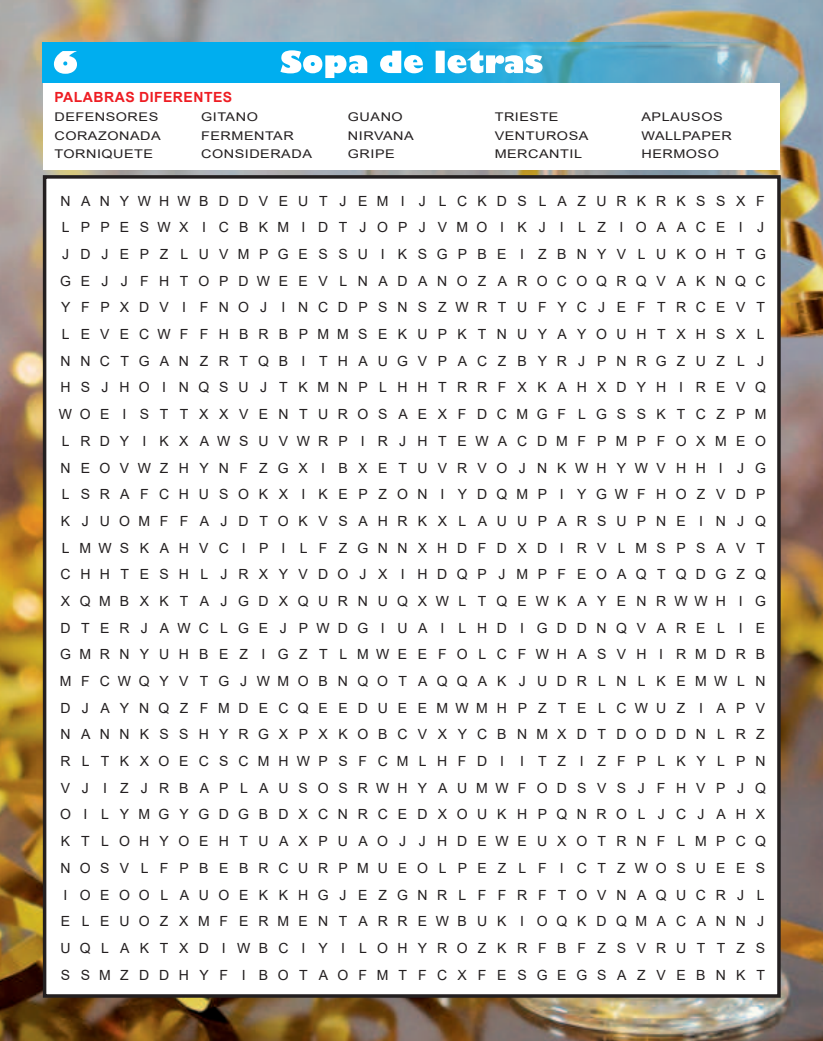
<style>
.page{position:relative;width:823px;height:1041px;background:#fff}
.page>*{position:absolute;margin:0;border:0;box-sizing:border-box;transform-origin:0 0}
.t1{font:14px/26.7px "Arial";letter-spacing:.725em;color:#231f20;text-align:center}
.t2{font:700 14px "Arial";letter-spacing:.035em;color:#ee1d23}
.t3{font:12px/18.7px "Arial";letter-spacing:.035em;color:#231f20;scale:1.2 1}
</style>
<div class="page">
<img style="left:0;top:0;width:822px;height:1040px">
<svg style="left:43px;top:43px;width:736px;height:40px;background:#2fabd9"></svg>
<svg style="left:280px;top:50px;width:262px;height:28px"></svg>
<svg style="left:54px;top:51px;width:23px;height:23px"></svg>
<div style="left:43px;top:83px;width:736px;height:87px;background:#fff"></div>
<div style="left:45px;top:177px;width:733px;height:818px;background:#fff"></div>
<div style="left:43px;top:175px;width:737px;height:822px;border:4px solid #231f20"></div>
<p class="t2" style="left:54px;top:91px;width:179px">PALABRAS DIFERENTES</p>
<p class="t3" style="left:54px;top:108px;width:90px">DEFENSORES<br>CORAZONADA<br>TORNIQUETE</p>
<p class="t3" style="left:201px;top:108px;width:94px">GITANO<br>FERMENTAR<br>CONSIDERADA</p>
<p class="t3" style="left:348px;top:108px;width:56px">GUANO<br>NIRVANA<br>GRIPE</p>
<p class="t3" style="left:494px;top:108px;width:80px">TRIESTE<br>VENTUROSA<br>MERCANTIL</p>
<p class="t3" style="left:641px;top:108px;width:77px">APLAUSOS<br>WALLPAPER<br>HERMOSO</p>
<p class="t1" style="left:59px;top:188px;width:708px">NANYWHWBDDVEUTJEM I J LCKDSLAZURKRKSSXF LPPESWX I CBKMI DTJOPJVMOI KJ I LZ IOAACE I J JDJEPZLUVMPGESSU I KSGPBE I ZBNYVLUKOHTG GEJ J FHTOPDWEEVLNADANOZAROCOQRQVAKNQC YFPXDV I FNOJ I NCDPSNSZWRTUFYCJEFTRCEVT LEVECWFFHBRBPMMSEKUPKTNUYAYOUHTXHSXL NNCTGANZRTQB I THAUGVPACZBYRJPNRGZUZ L J HSJHO I NQSUJ TKMNPLHHTRRFXKAHXDYH I REVQ WOE I STTXXVENTUROSAEXFDCMGFLGSSKTCZPM LRDY I KXAWSUVWRP I RJHTEWACDMFPMPFOXMEO NEOVWZHYNFZGX I BXETUVRVOJNKWHYWVHH I JG LSRAFCHUSOKX I KEPZON I YDQMP I YGWFHOZVDP KJUOMFFAJDTOKVSAHRKXLAUUPARSUPNE I NJQ LMWSKAHVC I P I LFZGNNXHDFDXD I RVLMSPSAVT CHHTESHL JRXYVDOJ X I HDQPJMPFEOAQTQDGZQ XQMBXKT A JGDXQURNUQXWL TQEWKAYENRWWH I G DTERJAWCLGEJPWDG I UA I LHD I GDDNQVAREL I E GMRNYUHBEZ I GZT LMWEEFOLCFWHASVH I RMDRB MFCWQYVTGJWMOBNQOTAQQAK JUDRLNLKEMWLN DJ AYNQZFMDECQEEDUEEMWMHPZTELCWUZ I APV NANNKSSHYRGXPXKOBCVXYCBNMXDTDODDNLRZ RLTKXOECSCMHWPSFCMLHFD I I TZ I ZFPLKYLPN VJ I Z JRBAPLAUSOSRWHYAUMWFODSVSJ FHVPJQ O I LYMGYGDGBDXCNRCEDXOUKHPQNROL JCJ AHX KTLOHYOEHTUAXPUAOJ JHDEWEUXOTRNF LMPCQ NOSVLFPBEBRCURPMUEOLPEZ LF I CTZWOSUEES I OEOOLAUOEKKHGJ EZGNRLFFRFTOVNAQUCRJ L E LEUOZXMFERMENTARREWBUK I OQKDQMACANNJ UQLAKTXD IWBC I Y I LOHYROZKRFBFZSVRUTTZS SSMZDDHYF I BOTAOFMTFCXFESGEGSAZVEBNKT</p>
</div>
